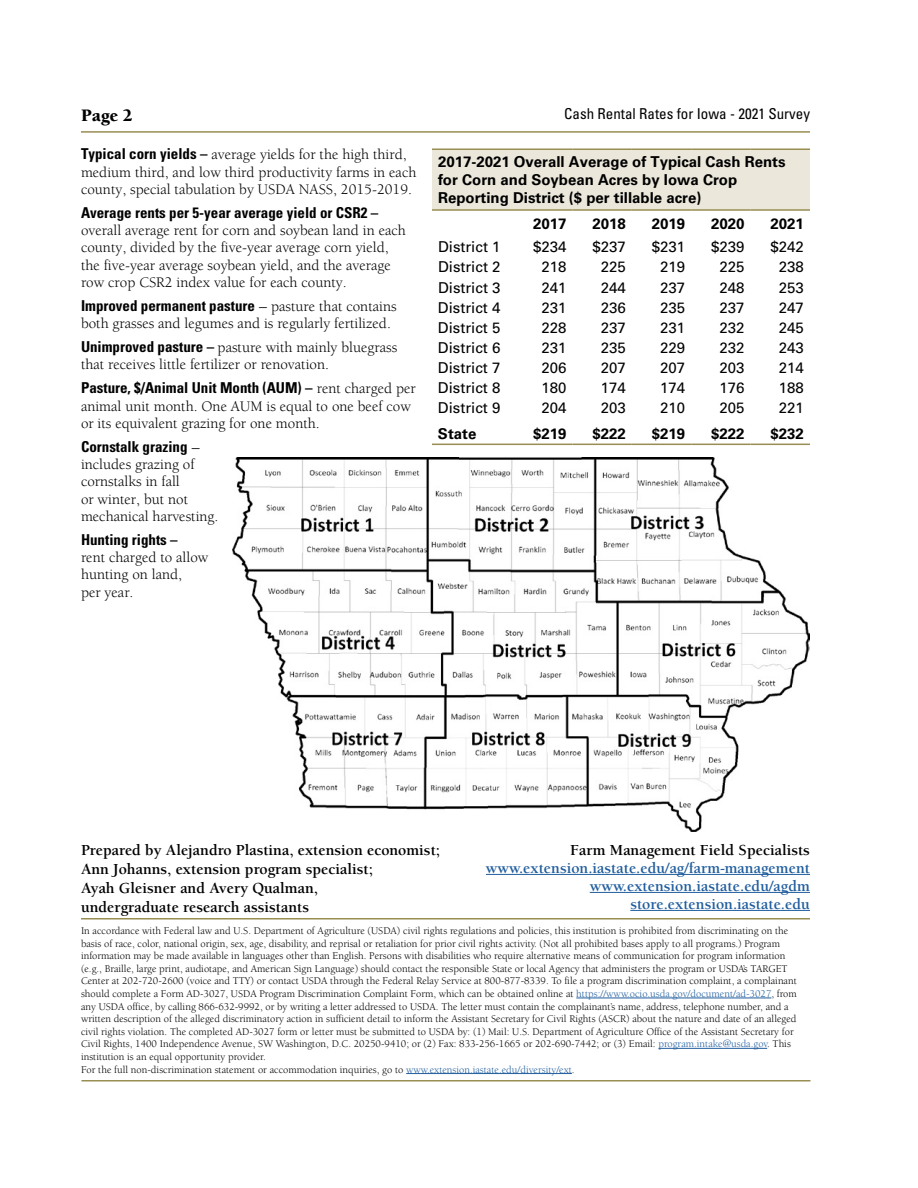
<style>
.page{position:relative;width:918px;height:1188px;background:#fff}
.page>*{position:absolute;margin:0;border:0;box-sizing:border-box;transform-origin:0 0}
.t1{font:900 18px "Berkeley Std";color:#000}
.Author_and_title{font:700 15.75px/18.9px "Berkeley Std";color:#000}
.Author_and_title-2{font:700 15.75px "Berkeley Std";color:#215e9e}
.Text_10_pt_book{font:15px/17.2px "Berkeley Std";color:#000}
.t2{font:15px "Univers LT Std";color:#000}
.t3{font:700 15px/18px "Univers LT Std";color:#000}
.t4{font:condensed 15px "Univers LT Std";color:#000}
.Justice_Statement{font:10.5px/12.6px "Berkeley Std";color:#000}
.s1{font-family:"Univers LT Std";font-weight:700;font-stretch:condensed}
.s2{font-size:15.75px}
.s3{color:#215e9e}
</style>
<div class="page">
<hr style="left:81px;top:131px;width:729px;height:2px;background:#988d52">
<hr style="left:81px;top:1080px;width:729px;height:2px;background:#988d52">
<hr style="left:576px;top:998px;width:195px;height:1px;background:#215e9e">
<hr style="left:658px;top:1048px;width:109px;height:1px;background:#215e9e">
<hr style="left:406px;top:1073px;width:166px;height:1px;background:#215e9e">
<hr style="left:81px;top:918px;width:729px;height:2px;background:#988d52">
<div style="left:432px;top:149px;width:378px;height:61px;background:#ebe7db"></div>
<hr style="left:432px;top:148px;width:81px;height:2px;background:#988d52">
<hr style="left:513px;top:148px;width:59px;height:2px;background:#988d52">
<hr style="left:572px;top:148px;width:60px;height:2px;background:#988d52">
<hr style="left:632px;top:148px;width:59px;height:2px;background:#988d52">
<hr style="left:691px;top:148px;width:60px;height:2px;background:#988d52">
<hr style="left:751px;top:148px;width:59px;height:2px;background:#988d52">
<hr style="left:432px;top:209px;width:81px;height:2px;background:#988d52">
<hr style="left:513px;top:209px;width:59px;height:2px;background:#988d52">
<hr style="left:572px;top:209px;width:60px;height:2px;background:#988d52">
<hr style="left:632px;top:209px;width:59px;height:2px;background:#988d52">
<hr style="left:691px;top:209px;width:60px;height:2px;background:#988d52">
<hr style="left:751px;top:209px;width:59px;height:2px;background:#988d52">
<hr style="left:432px;top:444px;width:81px;height:1px;background:#988d52">
<hr style="left:513px;top:444px;width:59px;height:1px;background:#988d52">
<hr style="left:572px;top:444px;width:60px;height:1px;background:#988d52">
<hr style="left:632px;top:444px;width:59px;height:1px;background:#988d52">
<hr style="left:691px;top:444px;width:60px;height:1px;background:#988d52">
<hr style="left:751px;top:444px;width:59px;height:1px;background:#988d52">
<hr style="left:486px;top:874px;width:324px;height:1px;background:#215e9e">
<hr style="left:590px;top:892px;width:220px;height:1px;background:#215e9e">
<hr style="left:630px;top:910px;width:180px;height:1px;background:#215e9e">
<img style="left:233px;top:457px;width:577px;height:374px">
<h1 class="t1" style="left:81px;top:105px;width:53px">Page 2</h1>
<h3 class="t4" style="left:564px;top:104px;width:247px">Cash Rental Rates for Iowa - 2021 Survey</h3>
<p class="Text_10_pt_book" style="left:81px;top:146px;width:337px"><span class="s1">Typical corn yields –</span> average yields for the high third, medium third, and low third productivity farms in each county, special tabulation by USDA NASS, 2015-2019.</p>
<p class="Text_10_pt_book" style="left:81px;top:205px;width:326px"><span class="s1">Average rents per 5-year average yield or CSR2 – </span>overall average rent for corn and soybean land in each county, divided by the five-year average corn yield, the five-year average soybean yield, and the average row crop CSR2 index value for each county.</p>
<p class="Text_10_pt_book" style="left:81px;top:298px;width:317px"><span class="s1">Improved permanent pasture</span> <span class="s2">–</span> pasture that contains both grasses and legumes and is regularly fertilized.</p>
<p class="Text_10_pt_book" style="left:81px;top:339px;width:318px"><span class="s1">Unimproved pasture –</span> pasture with mainly bluegrass that receives little fertilizer or renovation.</p>
<p class="Text_10_pt_book" style="left:81px;top:380px;width:336px"><span class="s1">Pasture, $/Animal Unit Month (AUM) –</span> rent charged per animal unit month. One AUM is equal to one beef cow or its equivalent grazing for one month.</p>
<p class="Text_10_pt_book" style="left:81px;top:439px;width:139px"><span class="s1">Cornstalk grazing</span> <span class="s2">– </span>includes grazing of cornstalks in fall<br>or winter, but not mechanical harvesting.</p>
<p class="Text_10_pt_book" style="left:81px;top:532px;width:129px"><span class="s1">Hunting rights –<br></span>rent charged to allow hunting on land,<br>per year.</p>
<p class="t3" style="left:438px;top:153px;width:349px">2017-2021 Overall Average of Typical Cash Rents for Corn and Soybean Acres by Iowa Crop<br>Reporting District ($ per tillable acre)</p>
<p class="t3" style="left:533px;top:215px;width:35px">2017</p>
<p class="t3" style="left:592px;top:215px;width:35px">2018</p>
<p class="t3" style="left:652px;top:215px;width:35px">2019</p>
<p class="t3" style="left:711px;top:215px;width:35px">2020</p>
<p class="t3" style="left:771px;top:215px;width:35px">2021</p>
<p class="t2" style="left:438px;top:238px;width:64px">District 1</p>
<p class="t2" style="left:533px;top:238px;width:35px">$234</p>
<p class="t2" style="left:592px;top:238px;width:35px">$237</p>
<p class="t2" style="left:652px;top:238px;width:35px">$231</p>
<p class="t2" style="left:711px;top:238px;width:35px">$239</p>
<p class="t2" style="left:771px;top:238px;width:35px">$242</p>
<p class="t2" style="left:438px;top:258px;width:64px">District 2</p>
<p class="t2" style="left:541px;top:258px;width:27px">218</p>
<p class="t2" style="left:601px;top:258px;width:27px">225</p>
<p class="t2" style="left:660px;top:258px;width:27px">219</p>
<p class="t2" style="left:720px;top:258px;width:27px">225</p>
<p class="t2" style="left:779px;top:258px;width:27px">238</p>
<p class="t2" style="left:438px;top:278px;width:64px">District 3</p>
<p class="t2" style="left:541px;top:278px;width:27px">241</p>
<p class="t2" style="left:601px;top:278px;width:27px">244</p>
<p class="t2" style="left:660px;top:278px;width:27px">237</p>
<p class="t2" style="left:720px;top:278px;width:27px">248</p>
<p class="t2" style="left:779px;top:278px;width:27px">253</p>
<p class="t2" style="left:438px;top:298px;width:64px">District 4</p>
<p class="t2" style="left:541px;top:298px;width:27px">231</p>
<p class="t2" style="left:601px;top:298px;width:27px">236</p>
<p class="t2" style="left:660px;top:298px;width:27px">235</p>
<p class="t2" style="left:720px;top:298px;width:27px">237</p>
<p class="t2" style="left:779px;top:298px;width:27px">247</p>
<p class="t2" style="left:438px;top:318px;width:64px">District 5</p>
<p class="t2" style="left:541px;top:318px;width:27px">228</p>
<p class="t2" style="left:601px;top:318px;width:27px">237</p>
<p class="t2" style="left:660px;top:318px;width:27px">231</p>
<p class="t2" style="left:720px;top:318px;width:27px">232</p>
<p class="t2" style="left:779px;top:318px;width:27px">245</p>
<p class="t2" style="left:438px;top:338px;width:64px">District 6</p>
<p class="t2" style="left:541px;top:338px;width:27px">231</p>
<p class="t2" style="left:601px;top:338px;width:27px">235</p>
<p class="t2" style="left:660px;top:338px;width:27px">229</p>
<p class="t2" style="left:720px;top:338px;width:27px">232</p>
<p class="t2" style="left:779px;top:338px;width:27px">243</p>
<p class="t2" style="left:438px;top:358px;width:64px">District 7</p>
<p class="t2" style="left:541px;top:358px;width:27px">206</p>
<p class="t2" style="left:601px;top:358px;width:27px">207</p>
<p class="t2" style="left:660px;top:358px;width:27px">207</p>
<p class="t2" style="left:720px;top:358px;width:27px">203</p>
<p class="t2" style="left:779px;top:358px;width:27px">214</p>
<p class="t2" style="left:438px;top:378px;width:64px">District 8</p>
<p class="t2" style="left:541px;top:378px;width:27px">180</p>
<p class="t2" style="left:601px;top:378px;width:27px">174</p>
<p class="t2" style="left:660px;top:378px;width:27px">174</p>
<p class="t2" style="left:720px;top:378px;width:27px">176</p>
<p class="t2" style="left:779px;top:378px;width:27px">188</p>
<p class="t2" style="left:438px;top:399px;width:64px">District 9</p>
<p class="t2" style="left:541px;top:399px;width:27px">204</p>
<p class="t2" style="left:601px;top:399px;width:27px">203</p>
<p class="t2" style="left:660px;top:399px;width:27px">210</p>
<p class="t2" style="left:720px;top:399px;width:27px">205</p>
<p class="t2" style="left:779px;top:399px;width:27px">221</p>
<p class="t3" style="left:438px;top:425px;width:40px">State</p>
<p class="t3" style="left:533px;top:425px;width:35px">$219</p>
<p class="t3" style="left:592px;top:425px;width:35px">$222</p>
<p class="t3" style="left:652px;top:425px;width:35px">$219</p>
<p class="t3" style="left:711px;top:425px;width:35px">$222</p>
<p class="t3" style="left:771px;top:425px;width:35px">$232</p>
<p class="Author_and_title" style="left:81px;top:841px;width:361px">Prepared by Alejandro Plastina, extension economist;<br>Ann Johanns, extension program specialist;</p>
<p class="Author_and_title" style="left:81px;top:879px;width:239px">Ayah Gleisner and Avery Qualman, undergraduate research assistants</p>
<p class="Author_and_title" style="left:570px;top:841px;width:241px">Farm Management Field Specialists</p>
<p class="Author_and_title-2" style="left:486px;top:860px;width:326px">www.extension.iastate.edu/ag/farm-management</p>
<p class="Author_and_title-2" style="left:590px;top:878px;width:222px">www.extension.iastate.edu/agdm</p>
<p class="Author_and_title-2" style="left:630px;top:896px;width:181px">store.extension.iastate.edu</p>
<p class="Justice_Statement" style="left:81px;top:924px;width:717px">In accordance with Federal law and U.S. Department of Agriculture (USDA) civil rights regulations and policies, this institution is prohibited from discriminating on the basis of race, color, national origin, sex, age, disability, and reprisal or retaliation for prior civil rights activity. (Not all prohibited bases apply to all programs.) Program information may be made available in languages other than English. Persons with disabilities who require alternative means of communication for program information (e.g., Braille, large print, audiotape, and American Sign Language) should contact the responsible State or local Agency that administers the program or USDA’s TARGET Center at 202-720-2600 (voice and TTY) or contact USDA through the Federal Relay Service at 800-877-8339. To file a program discrimination complaint, a complainant should complete a Form AD-3027, USDA Program Discrimination Complaint Form, which can be obtained online at <span class="s3">https://www.ocio.usda.gov/document/ad-3027</span>, from any USDA office, by calling 866-632-9992, or by writing a letter addressed to USDA. The letter must contain the complainant’s name, address, telephone number, and a written description of the alleged discriminatory action in sufficient detail to inform the Assistant Secretary for Civil Rights (ASCR) about the nature and date of an alleged civil rights violation. The completed AD-3027 form or letter must be submitted to USDA by: (1) Mail: U.S. Department of Agriculture Office of the Assistant Secretary for Civil Rights, 1400 Independence Avenue, SW Washington, D.C. 20250-9410; or (2) Fax: 833-256-1665 or 202-690-7442; or (3) Email: <span class="s3">program.intake@usda.gov</span>. This institution is an equal opportunity provider.</p>
<p class="Justice_Statement" style="left:81px;top:1063px;width:495px">For the full non-discrimination statement or accommodation inquiries, go to <span class="s3">www.extension.iastate.edu/diversity/ext</span>.</p>
</div>
